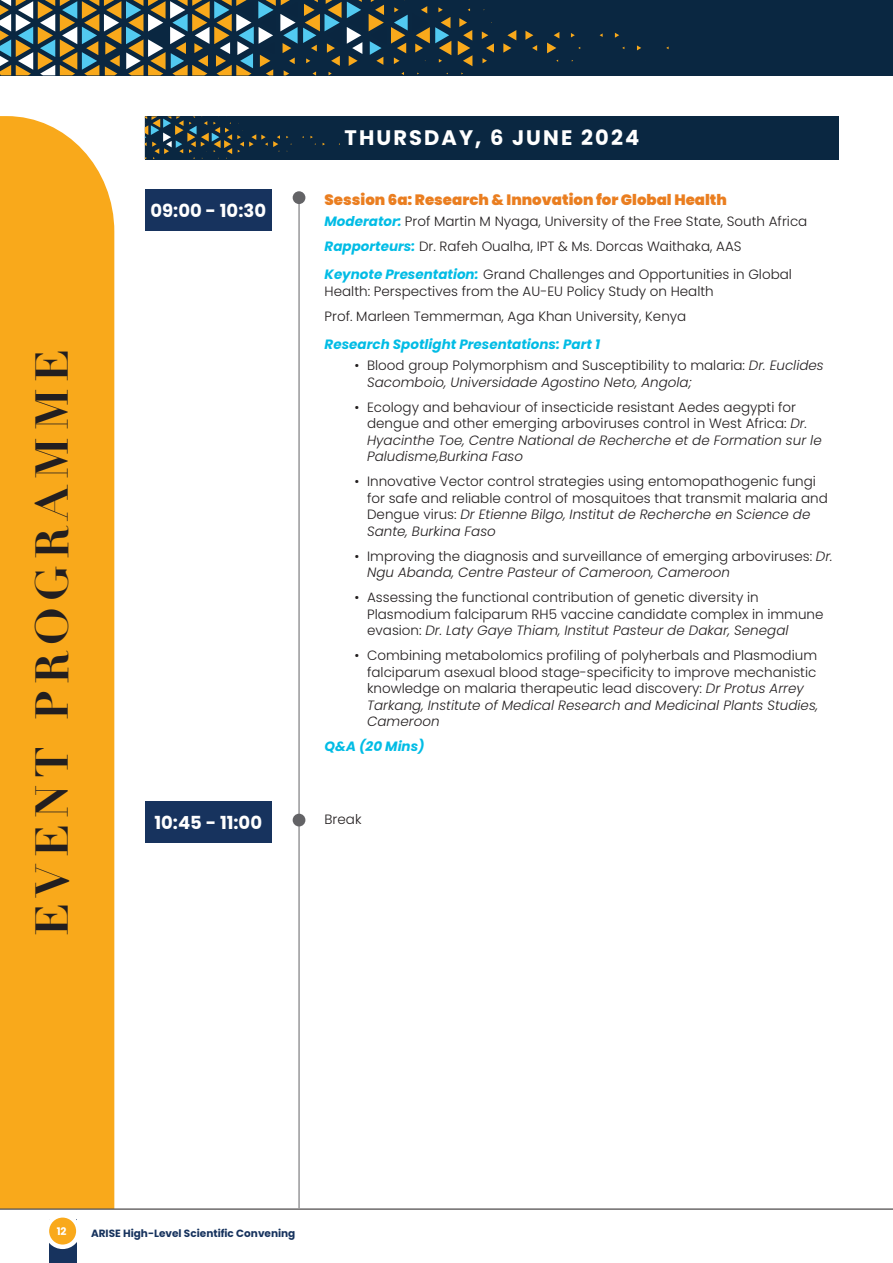
<style>
.page{position:relative;width:893px;height:1263px;background:#fff}
.page>*{position:absolute;margin:0;border:0;box-sizing:border-box;transform-origin:0 0}
.t1{font:700 45px "Didot";letter-spacing:.15em;color:#231f20}
.t2{font:700 21px "Poppins";letter-spacing:.1em;color:#fff}
.t3{font:700 18px "Poppins";color:#fff}
.t4{font:900 15px "Poppins";color:#ea7e20}
.t5{font:300 13.5px/16.5px "Poppins";color:#231f20}
.t6{font:italic 300 13.5px/16.5px "Poppins";color:#231f20}
.t7{font:italic 700 13.5px "Poppins";color:#02bce5}
.t8{font:700 10.5px "Poppins";color:#17335e}
.t9{font:700 10.5px "Poppins";color:#fff}
.s1{font-weight:700;font-style:italic;color:#02bce5}
.s2{font-style:normal}
.s3{font-style:italic}
</style>
<div class="page">
<div style="left:0;top:116px;width:114px;height:1093px;background:#f9a91b"></div>
<div style="left:49px;top:1219px;width:28px;height:44px;background:#17335e"></div>
<svg style="left:47px;top:1215px;width:31px;height:32px"></svg>
<div style="left:45px;top:1213px;width:36px;height:36px;border:4px solid #fff;border-radius:50%"></div>
<div style="left:0;top:0;width:718px;height:76px;background:#0a2741"></div>
<svg style="left:637px;top:45px;width:4px;height:5px"></svg>
<svg style="left:615px;top:33px;width:4px;height:5px"></svg>
<svg style="left:600px;top:33px;width:3px;height:4px"></svg>
<svg style="left:571px;top:33px;width:4px;height:4px"></svg>
<svg style="left:547px;top:32px;width:12px;height:21px"></svg>
<svg style="left:525px;top:31px;width:12px;height:20px"></svg>
<svg style="left:503px;top:30px;width:13px;height:23px"></svg>
<svg style="left:482px;top:31px;width:12px;height:32px"></svg>
<svg style="left:458px;top:18px;width:14px;height:48px"></svg>
<svg style="left:0;top:0;width:451px;height:75px;background:#4b5a56"></svg>
<div style="left:718px;top:0;width:175px;height:76px;background:#0a2741"></div>
<hr style="left:0;top:1209px;width:893px;height:1px;background:#231f20">
<div style="left:145px;top:116px;width:694px;height:43px;background:#0a2741"></div>
<svg style="left:145px;top:116px;width:195px;height:43px"></svg>
<div style="left:293px;top:191px;width:12px;height:13px;background:#636366;border-radius:50%"></div>
<hr style="left:299px;top:201px;width:1px;height:1007px;background:#636366">
<div style="left:145px;top:189px;width:127px;height:41px;background:#17335e"></div>
<div style="left:293px;top:814px;width:12px;height:12px;background:#636366;border-radius:50%"></div>
<div style="left:145px;top:801px;width:127px;height:41px;background:#17335e"></div>
<h1 class="t1" style="left:24px;top:936px;width:588px;rotate:-90deg">EVENT PROGRAMME</h1>
<h3 class="t3" style="left:150px;top:201px;width:117px">09:00 - 10:30</h3>
<h2 class="t2" style="left:344px;top:125px;width:296px">THURSDAY, 6 JUNE 2024</h2>
<p class="t4" style="left:325px;top:191px;width:404px">Session 6a: Research &amp; Innovation for Global Health</p>
<p class="t5" style="left:325px;top:209px;width:484px;line-height:25px"><span class="s1">Moderator:</span> Prof Martin M Nyaga, University of the Free State, South Africa<br><span class="s1">Rapporteurs:</span> Dr. Rafeh Oualha, IPT &amp; Ms. Dorcas Waithaka, AAS</p>
<p class="t5" style="left:325px;top:267px;width:469px"><span class="s1">Keynote Presentation:</span> Grand Challenges and Opportunities in Global<br>Health: Perspectives from the AU-EU Policy Study on Health</p>
<p class="t5" style="left:325px;top:308px;width:363px">Prof. Marleen Temmerman, Aga Khan University, Kenya</p>
<p class="t7" style="left:325px;top:337px;width:277px">Research Spotlight Presentations: Part 1</p>
<p class="t6" style="left:367px;top:357px;width:458px;text-indent:-13px"><span class="s2">• Blood group Polymorphism and Susceptibility to malaria:</span> Dr. Euclides<br>Sacomboio, Universidade Agostino Neto, Angola;</p>
<p class="t5" style="left:367px;top:399px;width:456px;text-indent:-13px">• Ecology and behaviour of insecticide resistant Aedes aegypti for dengue and other emerging arboviruses control in West Africa: <span class="s3">Dr.<br>Hyacinthe Toe, Centre National de Recherche et de Formation sur le Paludisme,Burkina Faso</span></p>
<p class="t5" style="left:367px;top:473px;width:462px;text-indent:-13px">• Innovative Vector control strategies using entomopathogenic fungi for safe and reliable control of mosquitoes that transmit malaria and Dengue virus: <span class="s3">Dr Etienne Bilgo, Institut de Recherche en Science de Sante, Burkina Faso</span></p>
<p class="t5" style="left:367px;top:548px;width:467px;text-indent:-13px">• Improving the diagnosis and surveillance of emerging arboviruses: <span class="s3">Dr.<br>Ngu Abanda, Centre Pasteur of Cameroon, Cameroon</span></p>
<p class="t5" style="left:367px;top:589px;width:458px;text-indent:-13px">• Assessing the functional contribution of genetic diversity in<br>Plasmodium falciparum RH5 vaccine candidate complex in immune evasion: <span class="s3">Dr. Laty Gaye Thiam, Institut Pasteur de Dakar, Senegal</span></p>
<p class="t5" style="left:367px;top:647px;width:453px;text-indent:-13px">• Combining metabolomics profiling of polyherbals and Plasmodium falciparum asexual blood stage-specificity to improve mechanistic knowledge on malaria therapeutic lead discovery: <span class="s3">Dr Protus Arrey Tarkang, Institute of Medical Research and Medicinal Plants Studies, Cameroon</span></p>
<p class="t7" style="left:325px;top:738px;width:102px">Q&amp;A (20 Mins)</p>
<h3 class="t3" style="left:154px;top:813px;width:109px">10:45 - 11:00</h3>
<p class="t5" style="left:325px;top:811px;width:38px">Break</p>
<p class="t9" style="left:57px;top:1225px;width:11px">12</p>
<p class="t8" style="left:91px;top:1227px;width:206px">ARISE High-Level Scientific Convening</p>
</div>
